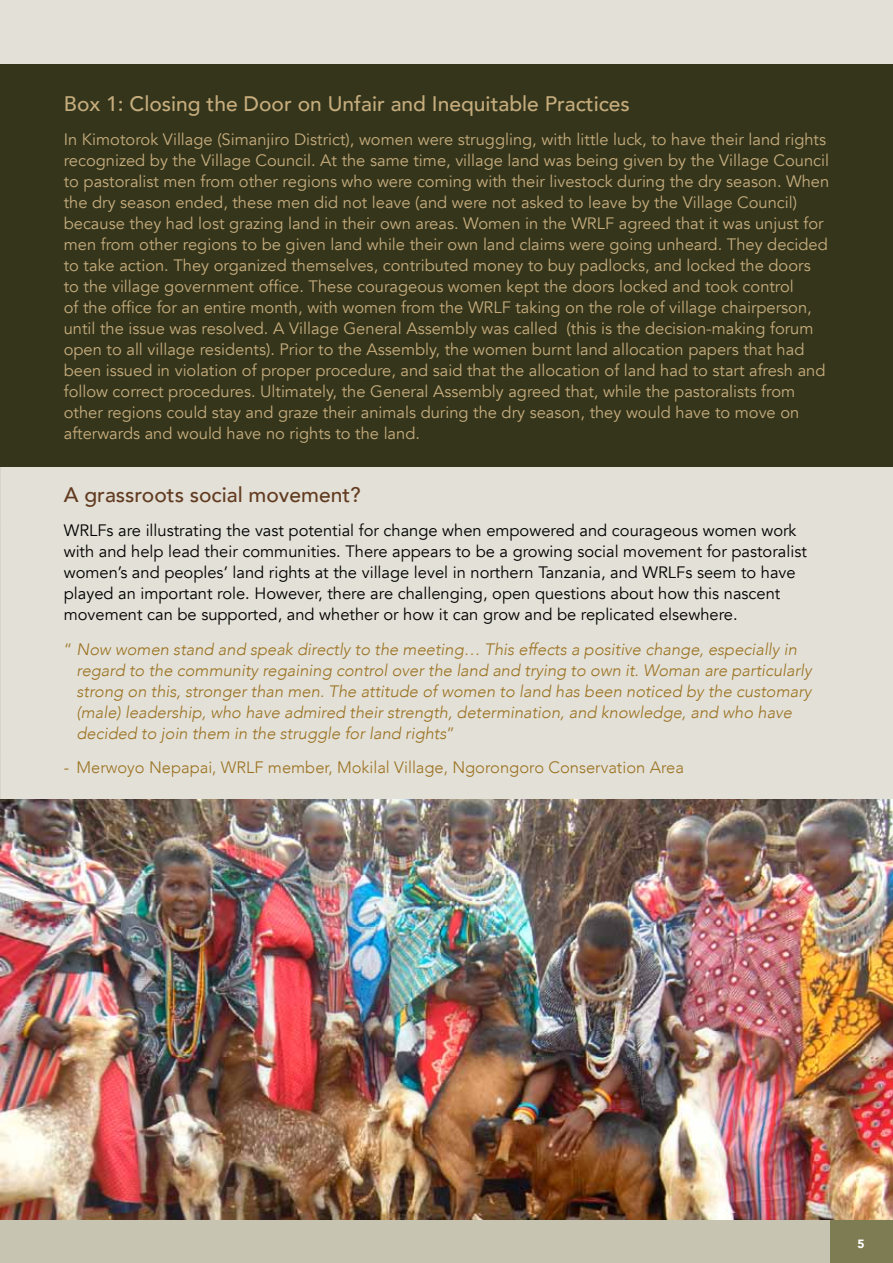
<style>
.page{position:relative;width:893px;height:1263px;background:#e3e0d7}
.page>*{position:absolute;margin:0;border:0;box-sizing:border-box;transform-origin:0 0}
.t1{font:500 21px "Avenir";color:#c6ac7d}
.t2{font:500 21px "Avenir";color:#623b20}
.t3{font:16.5px/21px "Avenir";color:#c6ac7d}
.t4{font:16.5px/21px "Avenir";color:#000}
.t5{font:italic 300 16.5px/21px "Avenir";color:#9b7221}
.t6{font:300 16.5px "Avenir";color:#9b7221}
.t7{font:900 12px "Avenir";color:#fff}
.s1{font-style:normal}
</style>
<div class="page">
<hr style="left:0;top:106px;width:1px;height:420px;background:#d4d1c4">
<hr style="left:0;top:526px;width:1px;height:232px;background:#d4d1c4">
<hr style="left:0;top:758px;width:1px;height:260px;background:#d4d1c4">
<div style="left:0;top:64px;width:893px;height:402px;background:#34351b"></div>
<img style="left:0;top:799px;width:893px;height:421px">
<div style="left:829px;top:1220px;width:64px;height:43px;background:#7e7c53"></div>
<div style="left:0;top:1220px;width:829px;height:43px;background:#c7c4b1"></div>
<p class="t1" style="left:64px;top:86px;width:568px">Box 1: Closing the Door on Unfair and Inequitable Practices</p>
<p class="t3" style="left:64px;top:129px;width:767px">In Kimotorok Village (Simanjiro District), women were struggling, with little luck, to have their land rights recognized by the Village Council. At the same time, village land was being given by the Village Council to pastoralist men from other regions who were coming with their livestock during the dry season. When the dry season ended, these men did not leave (and were not asked to leave by the Village Council) because they had lost grazing land in their own areas. Women in the WRLF agreed that it was unjust for men from other regions to be given land while their own land claims were going unheard. They decided to take action. They organized themselves, contributed money to buy padlocks, and locked the doors to the village government office. These courageous women kept the doors locked and took control<br>of the office for an entire month, with women from the WRLF taking on the role of village chairperson, until the issue was resolved. A Village General Assembly was called (this is the decision-making forum open to all village residents). Prior to the Assembly, the women burnt land allocation papers that had been issued in violation of proper procedure, and said that the allocation of land had to start afresh and follow correct procedures. Ultimately, the General Assembly agreed that, while the pastoralists from other regions could stay and graze their animals during the dry season, they would have to move on afterwards and would have no rights to the land.</p>
<p class="t2" style="left:64px;top:476px;width:298px">A grassroots social movement?</p>
<p class="t4" style="left:64px;top:520px;width:745px">WRLFs are illustrating the vast potential for change when empowered and courageous women work with and help lead their communities. There appears to be a growing social movement for pastoralist women’s and peoples’ land rights at the village level in northern Tanzania, and WRLFs seem to have played an important role. However, there are challenging, open questions about how this nascent movement can be supported, and whether or how it can grow and be replicated elsewhere.</p>
<p class="t5" style="left:77px;top:639px;width:737px;text-indent:-13px"><span class="s1">“</span> Now women stand and speak directly to the meeting… This effects a positive change, especially in regard to the community regaining control over the land and trying to own it. Woman are particularly strong on this, stronger than men. The attitude of women to land has been noticed by the customary (male) leadership, who have admired their strength, determination, and knowledge, and who have decided to join them in the struggle for land rights<span class="s1">”</span></p>
<p class="t6" style="left:64px;top:757px;width:622px">- Merwoyo Nepapai, WRLF member, Mokilal Village, Ngorongoro Conservation Area</p>
<p class="t7" style="left:857px;top:1233px;width:9px">5</p>
</div>
